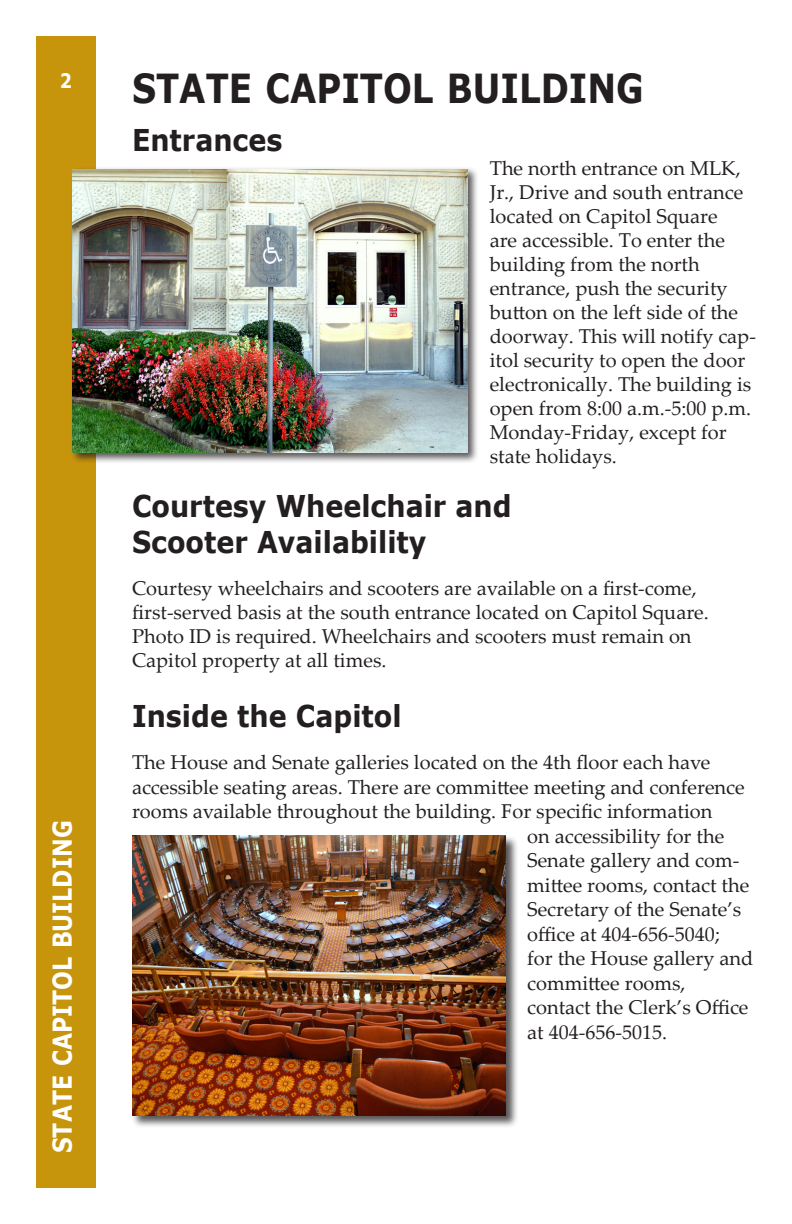
<style>
.page{position:relative;width:792px;height:1224px;background:#fff}
.page>*{position:absolute;margin:0;border:0;box-sizing:border-box;transform-origin:0 0}
.Headline{font:700 40px "Verdana";color:#231f20;scale:.85 1}
.Subhead{font:700 30px/36px "Verdana";color:#231f20;scale:.9 1}
.Headline-2{font:700 26px "Verdana";color:#fff;scale:.85 1}
.Subhead-2{font:20px/24px "Palatino Linotype";color:#231f20}
.Headline-3{font:700 20px "Verdana";color:#fff;scale:.85 1}
</style>
<div class="page">
<div style="left:36px;top:36px;width:60px;height:1152px;background:#c7950c"></div>
<div style="left:132px;top:835px;width:386px;height:293px;background:#231f20;opacity:.75"></div>
<img style="left:132px;top:836px;width:373px;height:279px">
<div style="left:70px;top:167px;width:409px;height:297px;background:#231f20;opacity:.75"></div>
<img style="left:72px;top:169px;width:396px;height:284px">
<p class="Headline-3" style="left:60px;top:67px;width:16px">2</p>
<p class="Headline-2" style="left:44px;top:1153px;width:393px;rotate:-90deg">STATE CAPITOL BUILDING</p>
<p class="Headline" style="left:132px;top:60px;width:604px">STATE CAPITOL BUILDING</p>
<p class="Subhead" style="left:132px;top:121px;width:169px">Entrances</p>
<p class="Subhead-2" style="left:490px;top:155px;width:268px">The north entrance on MLK,<br>Jr., Drive and south entrance located on Capitol Square<br>are accessible. To enter the building from the north entrance, push the security button on the left side of the doorway. This will notify cap&shy;itol security to open the door electronically. The building is open from 8:00 a.m.-5:00 p.m.<br>Monday-Friday, except for state holidays.</p>
<p class="Subhead" style="left:132px;top:487px;width:423px">Courtesy Wheelchair and<br>Scooter Availability</p>
<p class="Subhead-2" style="left:132px;top:575px;width:578px">Courtesy wheelchairs and scooters are available on a first-come, first-served basis at the south entrance located on Capitol Square.<br>Photo ID is required. Wheelchairs and scooters must remain on Capitol property at all times.</p>
<p class="Subhead" style="left:132px;top:697px;width:301px">Inside the Capitol</p>
<p class="Subhead-2" style="left:132px;top:750px;width:580px">The House and Senate galleries located on the 4th floor each have</p>
<p class="Subhead-2" style="left:132px;top:774px;width:614px">accessible seating areas. There are committee meeting and conference</p>
<p class="Subhead-2" style="left:132px;top:799px;width:582px">rooms available throughout the building. For specific information</p>
<p class="Subhead-2" style="left:527px;top:823px;width:199px">on accessibility for the</p>
<p class="Subhead-2" style="left:527px;top:848px;width:214px">Senate gallery and com-</p>
<p class="Subhead-2" style="left:527px;top:872px;width:224px">mittee rooms, contact the</p>
<p class="Subhead-2" style="left:527px;top:897px;width:216px">Secretary of the Senate’s</p>
<p class="Subhead-2" style="left:527px;top:921px;width:194px">office at 404-656-5040;</p>
<p class="Subhead-2" style="left:527px;top:946px;width:228px">for the House gallery and</p>
<p class="Subhead-2" style="left:527px;top:970px;width:160px">committee rooms,</p>
<p class="Subhead-2" style="left:527px;top:995px;width:223px">contact the Clerk’s Office</p>
<p class="Subhead-2" style="left:527px;top:1019px;width:141px">at 404-656-5015.</p>
</div>
